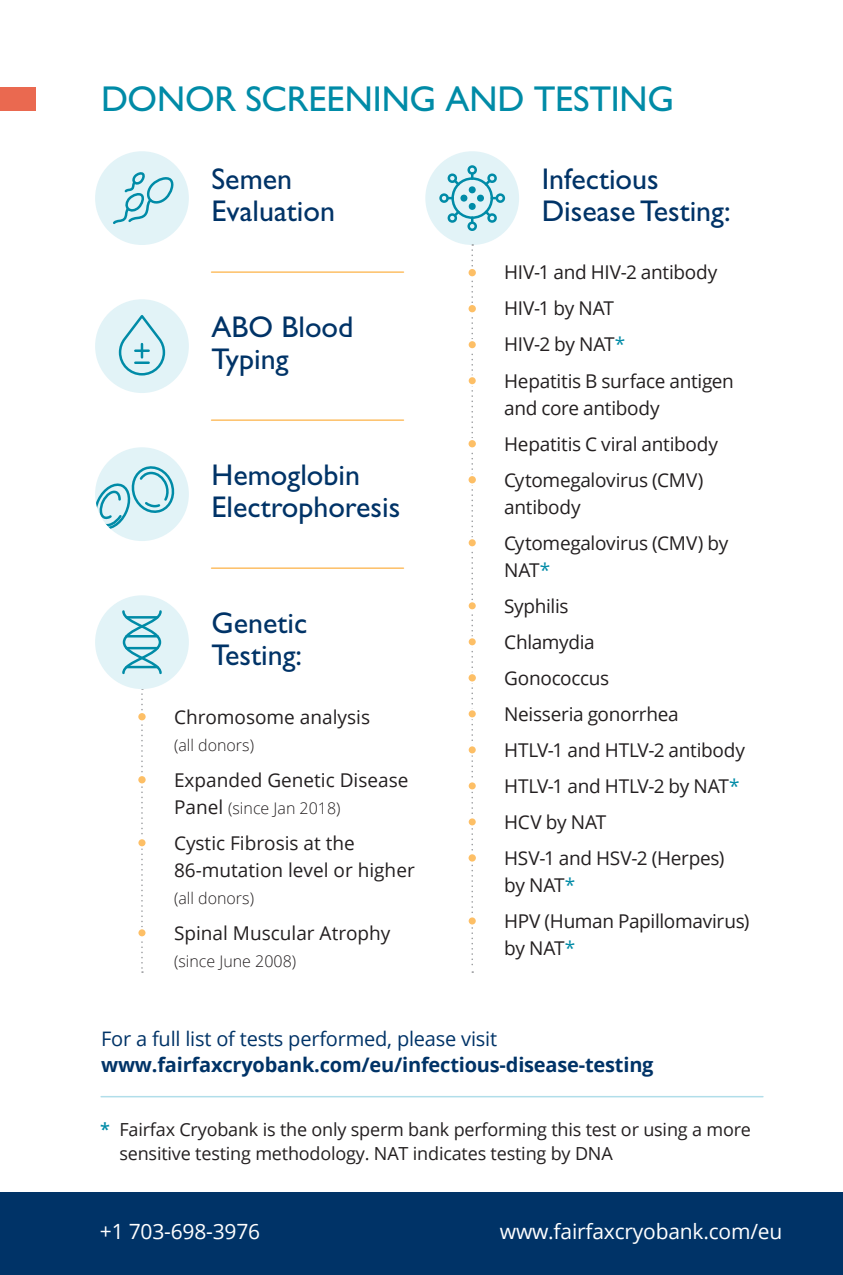
<style>
.page{position:relative;width:843px;height:1275px;background:#fff}
.page>*{position:absolute;margin:0;border:0;box-sizing:border-box;transform-origin:0 0}
.t1{font:36px "Gill Sans Std";letter-spacing:-.005em;color:#008ba7}
.t2{font:30px/32px "Gill Sans Std";color:#003367}
.t3{font:21px "Open Sans";letter-spacing:-.01em;color:#fff}
.t4{font:700 20px "Open Sans";letter-spacing:-.01em;color:#003367}
.t5{font:20px "Open Sans";letter-spacing:-.01em;color:#003367}
.t6{font:19px/36px "Open Sans";letter-spacing:-.015em;color:#231f20}
.t7{font:18px/24px "Open Sans";letter-spacing:-.01em;color:#231f20}
.t8{font:600 18px "Open Sans";color:#008ba7}
.t9{font:300 16px "Open Sans";color:#231f20}
.s1{font-weight:400;font-size:19px}
.s2{color:#008ba7}
</style>
<div class="page">
<div style="left:0;top:1191px;width:842px;height:83px;background:#003367"></div>
<div style="left:0;top:87px;width:35px;height:24px;background:#ea6950"></div>
<div style="left:425px;top:151px;width:94px;height:94px;background:#e2f3f7;border-radius:50%"></div>
<svg style="left:468px;top:244px;width:8px;height:728px"></svg>
<div style="left:95px;top:151px;width:94px;height:94px;background:#e2f3f7;border-radius:50%"></div>
<svg style="left:113px;top:172px;width:61px;height:52px"></svg>
<div style="left:95px;top:299px;width:94px;height:94px;background:#e2f3f7;border-radius:50%"></div>
<svg style="left:118px;top:315px;width:48px;height:61px"></svg>
<svg style="left:138px;top:689px;width:8px;height:283px"></svg>
<div style="left:95px;top:447px;width:94px;height:94px;background:#e2f3f7;border-radius:50%"></div>
<svg style="left:95px;top:461px;width:81px;height:68px"></svg>
<div style="left:95px;top:595px;width:94px;height:94px;background:#e2f3f7;border-radius:50%"></div>
<svg style="left:122px;top:610px;width:40px;height:65px"></svg>
<hr style="left:126px;top:635px;width:31px;height:2px;background:#008ba7">
<hr style="left:126px;top:647px;width:31px;height:2px;background:#008ba7">
<hr style="left:126px;top:616px;width:31px;height:2px;background:#008ba7">
<hr style="left:126px;top:666px;width:31px;height:2px;background:#008ba7">
<div style="left:467px;top:221px;width:10px;height:10px;border:2px solid #008ba7;border-radius:50%"></div>
<div style="left:467px;top:165px;width:10px;height:10px;border:2px solid #008ba7;border-radius:50%"></div>
<div style="left:439px;top:193px;width:10px;height:10px;border:2px solid #008ba7;border-radius:50%"></div>
<div style="left:495px;top:193px;width:10px;height:10px;border:2px solid #008ba7;border-radius:50%"></div>
<svg style="left:445px;top:171px;width:54px;height:54px"></svg>
<hr style="left:101px;top:1095px;width:661px;height:2px;background:#b1deea">
<hr style="left:211px;top:271px;width:192px;height:2px;background:#fdbf66">
<hr style="left:211px;top:419px;width:192px;height:2px;background:#fdbf66">
<hr style="left:211px;top:567px;width:192px;height:2px;background:#fdbf66">
<h1 class="t1" style="left:101px;top:78px;width:574px">DONOR SCREENING AND TESTING</h1>
<h2 class="t2" style="left:211px;top:163px;width:125px">Semen<br>Evaluation</h2>
<h2 class="t2" style="left:211px;top:311px;width:143px">ABO Blood<br>Typing</h2>
<h2 class="t2" style="left:211px;top:459px;width:190px">Hemoglobin<br>Electrophoresis</h2>
<h2 class="t2" style="left:211px;top:607px;width:97px">Genetic<br>Testing:</h2>
<p class="t6" style="left:174px;top:698px;width:197px">Chromosome analysis</p>
<p class="t9" style="left:174px;top:733px;width:81px">(all donors)</p>
<p class="t6" style="left:174px;top:761px;width:236px">Expanded Genetic Disease</p>
<p class="t9" style="left:174px;top:796px;width:168px"><span class="s1">Panel</span> (since Jan 2018)</p>
<p class="t6" style="left:174px;top:828px;width:242px;line-height:27px">Cystic Fibrosis at the<br>86-mutation level or higher</p>
<p class="t9" style="left:174px;top:886px;width:81px">(all donors)</p>
<p class="t6" style="left:174px;top:914px;width:218px">Spinal Muscular Atrophy</p>
<p class="t9" style="left:174px;top:949px;width:124px">(since June 2008)</p>
<h2 class="t2" style="left:541px;top:163px;width:190px">Infectious<br>Disease Testing:</h2>
<p class="t6" style="left:504px;top:254px;width:231px">HIV-1 and HIV-2 antibody<br>HIV-1 by NAT<br>HIV-2 by NAT<span class="s2">*<br></span>Hepatitis B surface antigen</p>
<p class="t6" style="left:504px;top:389px;width:215px">and core antibody<br>Hepatitis C viral antibody<br>Cytomegalovirus (CMV)</p>
<p class="t6" style="left:504px;top:488px;width:226px">antibody<br>Cytomegalovirus (CMV) by</p>
<p class="t6" style="left:504px;top:551px;width:242px">NAT<span class="s2">*<br></span>Syphilis<br>Chlamydia<br>Gonococcus<br>Neisseria gonorrhea<br>HTLV-1 and HTLV-2 antibody<br>HTLV-1 and HTLV-2 by NAT<span class="s2">*<br></span>HCV by NAT<br>HSV-1 and HSV-2 (Herpes)</p>
<p class="t6" style="left:504px;top:866px;width:247px">by NAT<span class="s2">*<br></span>HPV (Human Papillomavirus)</p>
<p class="t6" style="left:504px;top:929px;width:72px">by NAT<span class="s2">*</span></p>
<p class="t5" style="left:101px;top:1025px;width:397px">For a full list of tests performed, please visit</p>
<p class="t4" style="left:101px;top:1051px;width:554px">www.fairfaxcryobank.com/eu/infectious-disease-testing</p>
<p class="t8" style="left:100px;top:1117px;width:11px">*</p>
<p class="t7" style="left:119px;top:1117px;width:633px">Fairfax Cryobank is the only sperm bank performing this test or using a more sensitive testing methodology. NAT indicates testing by DNA</p>
<p class="t3" style="left:100px;top:1216px;width:162px">+1 703-698-3976</p>
<p class="t3" style="left:500px;top:1216px;width:284px">www.fairfaxcryobank.com/eu</p>
</div>
